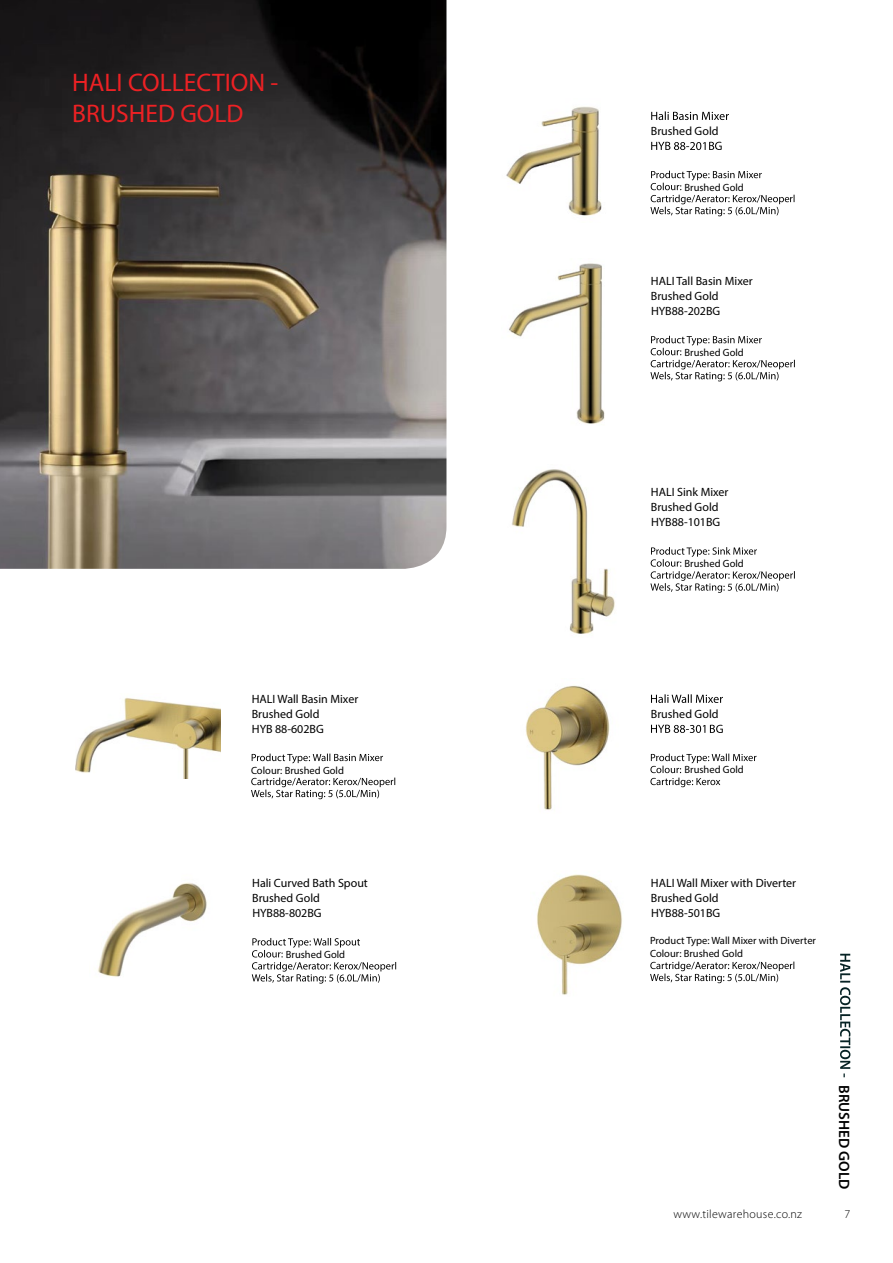
<style>
.page{position:relative;width:893px;height:1263px;background:#fff}
.page>*{position:absolute;margin:0;border:0;box-sizing:border-box;transform-origin:0 0}
.t1{font:25.5px/30.6px "Myriad Pro";color:#ed2124}
.t2{font:600 15px "Myriad Pro";color:#000}
.t3{font:12px/14.4px "Myriad Pro";color:#000}
.t4{font:300 12px "Myriad Pro";letter-spacing:.025em;color:#000}
.t5{font:10.5px/12.6px "Myriad Pro";color:#000}
</style>
<div class="page">
<img style="left:0;top:0;width:446px;height:569px">
<img style="left:526px;top:685px;width:84px;height:125px">
<img style="left:97px;top:882px;width:110px;height:95px">
<svg style="left:650px;top:753px;width:106px;height:34px"></svg>
<svg style="left:651px;top:694px;width:72px;height:9px"></svg>
<svg style="left:651px;top:725px;width:72px;height:8px"></svg>
<img style="left:506px;top:106px;width:96px;height:110px">
<svg style="left:650px;top:171px;width:144px;height:45px"></svg>
<svg style="left:651px;top:111px;width:78px;height:9px"></svg>
<svg style="left:651px;top:142px;width:71px;height:8px"></svg>
<svg style="left:840px;top:954px;width:10px;height:123px"></svg>
<img style="left:512px;top:469px;width:103px;height:165px">
<svg style="left:650px;top:547px;width:145px;height:46px"></svg>
<img style="left:509px;top:263px;width:96px;height:161px">
<svg style="left:650px;top:336px;width:145px;height:45px"></svg>
<svg style="left:252px;top:938px;width:144px;height:45px"></svg>
<svg style="left:251px;top:777px;width:144px;height:22px"></svg>
<svg style="left:252px;top:753px;width:131px;height:10px"></svg>
<img style="left:75px;top:697px;width:145px;height:82px">
<svg style="left:650px;top:961px;width:144px;height:22px"></svg>
<img style="left:537px;top:874px;width:85px;height:121px">
<h1 class="t1" style="left:72px;top:67px;width:208px">HALI COLLECTION -<br>BRUSHED GOLD</h1>
<p class="t3" style="left:252px;top:692px;width:108px">HALI Wall Basin Mixer<br>Brushed Gold</p>
<p class="t3" style="left:252px;top:722px;width:73px">HYB 88-602BG</p>
<p class="t5" style="left:251px;top:764px;width:94px">Colour: Brushed Gold</p>
<p class="t3" style="left:252px;top:876px;width:117px">Hali Curved Bath Spout<br>Brushed Gold</p>
<p class="t3" style="left:252px;top:906px;width:71px">HYB88-802BG</p>
<p class="t5" style="left:286px;top:948px;width:61px">Brushed Gold</p>
<p class="t3" style="left:651px;top:123px;width:69px">Brushed Gold</p>
<p class="t5" style="left:685px;top:181px;width:61px">Brushed Gold</p>
<p class="t3" style="left:651px;top:274px;width:103px">HALI Tall Basin Mixer<br>Brushed Gold</p>
<p class="t3" style="left:651px;top:303px;width:71px">HYB88-202BG</p>
<p class="t5" style="left:685px;top:346px;width:61px">Brushed Gold</p>
<p class="t3" style="left:651px;top:485px;width:79px">HALI Sink Mixer<br>Brushed Gold</p>
<p class="t3" style="left:651px;top:515px;width:71px">HYB88-101BG</p>
<p class="t5" style="left:685px;top:557px;width:61px">Brushed Gold</p>
<p class="t3" style="left:651px;top:706px;width:69px">Brushed Gold</p>
<p class="t5" style="left:685px;top:763px;width:61px">Brushed Gold</p>
<p class="t3" style="left:651px;top:876px;width:147px">HALI Wall Mixer with Diverter<br>Brushed Gold</p>
<p class="t3" style="left:651px;top:906px;width:71px">HYB88-501BG</p>
<p class="t5" style="left:650px;top:934px;width:167px">Product Type: Wall Mixer with Diverter<br>Colour: Brushed Gold</p>
<p class="t2" style="left:854px;top:1085px;width:106px;rotate:90deg">BRUSHED GOLD</p>
<p class="t4" style="left:673px;top:1207px;width:130px">www.tilewarehouse.co.nz</p>
<p class="t4" style="left:845px;top:1207px;width:7px">7</p>
</div>
